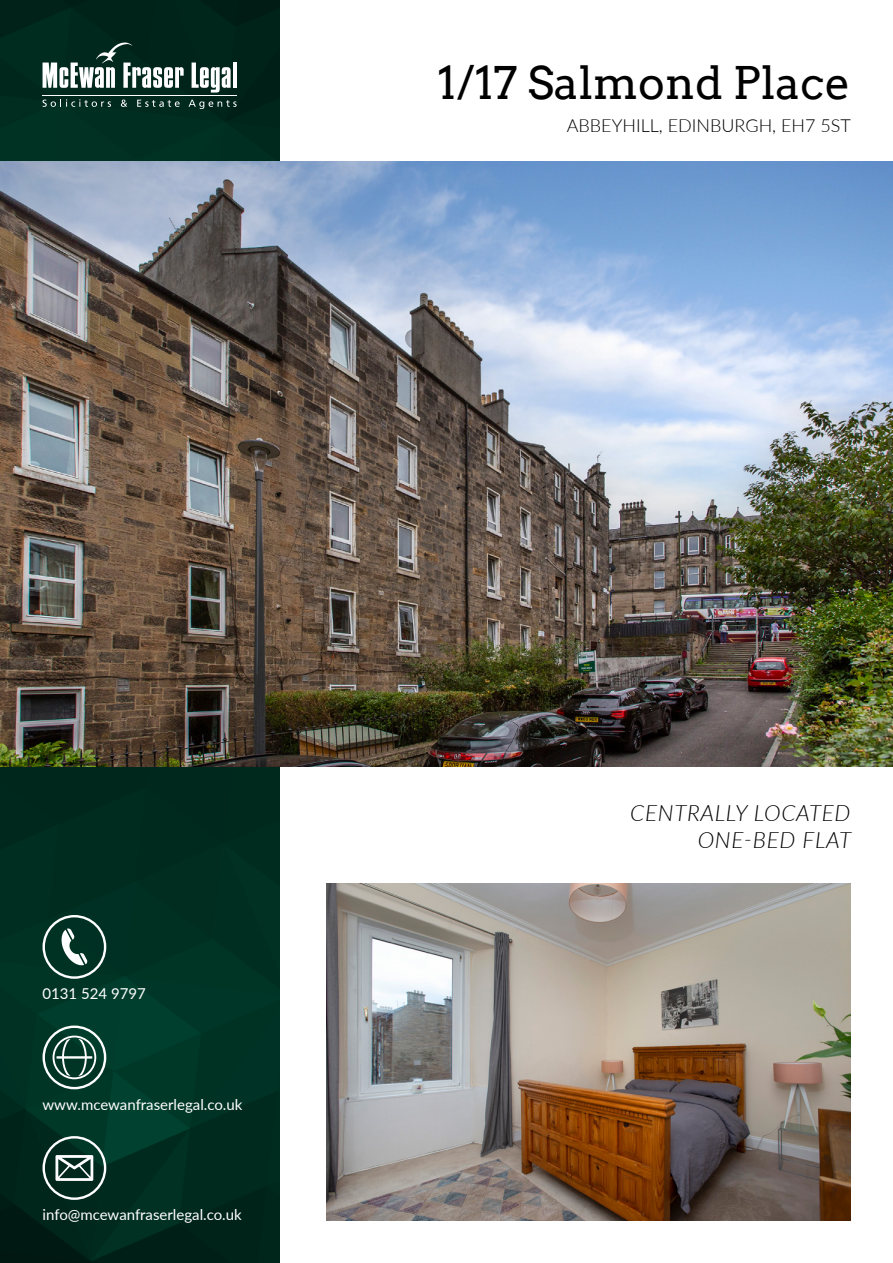
<style>
.page{position:relative;width:893px;height:1263px;background:#fff}
.page>*{position:absolute;margin:0;border:0;box-sizing:border-box;transform-origin:0 0}
.t1{font:45px "Arvo";color:#000}
.t2{font:italic 300 22.5px/27px "Lato";letter-spacing:.03em;color:#000;text-align:right}
.t3{font:300 18px "Lato";color:#000}
.t4{font:15px "Lato";color:#fff}
</style>
<div class="page">
<img style="left:0;top:0;width:279px;height:1263px">
<img style="left:0;top:162px;width:893px;height:605px">
<svg style="left:43px;top:43px;width:141px;height:45px"></svg>
<svg style="left:192px;top:63px;width:39px;height:30px"></svg>
<hr style="left:233px;top:63px;width:4px;height:25px;background:#fff">
<hr style="left:43px;top:95px;width:194px;height:1px;background:#fff">
<svg style="left:43px;top:99px;width:68px;height:8px"></svg>
<svg style="left:121px;top:100px;width:6px;height:7px"></svg>
<svg style="left:137px;top:100px;width:43px;height:7px"></svg>
<svg style="left:189px;top:100px;width:48px;height:9px"></svg>
<img style="left:326px;top:883px;width:524px;height:337px">
<svg style="left:43px;top:915px;width:63px;height:64px;background:#335a4f"></svg>
<svg style="left:43px;top:1025px;width:63px;height:64px;background:#3a6559"></svg>
<svg style="left:43px;top:1136px;width:63px;height:64px;background:#3a5b52"></svg>
<h1 class="t1" style="left:437px;top:55px;width:414px">1/17 Salmond Place</h1>
<p class="t3" style="left:567px;top:113px;width:286px">ABBEYHILL, EDINBURGH, EH7 5ST</p>
<p class="t4" style="left:43px;top:983px;width:105px">0131 524 9797</p>
<p class="t4" style="left:43px;top:1094px;width:201px">www.mcewanfraserlegal.co.uk</p>
<p class="t4" style="left:43px;top:1204px;width:201px">info@mcewanfraserlegal.co.uk</p>
<h2 class="t2" style="left:630px;top:798px;width:222px">CENTRALLY LOCATED<br>ONE-BED FLAT</h2>
</div>
